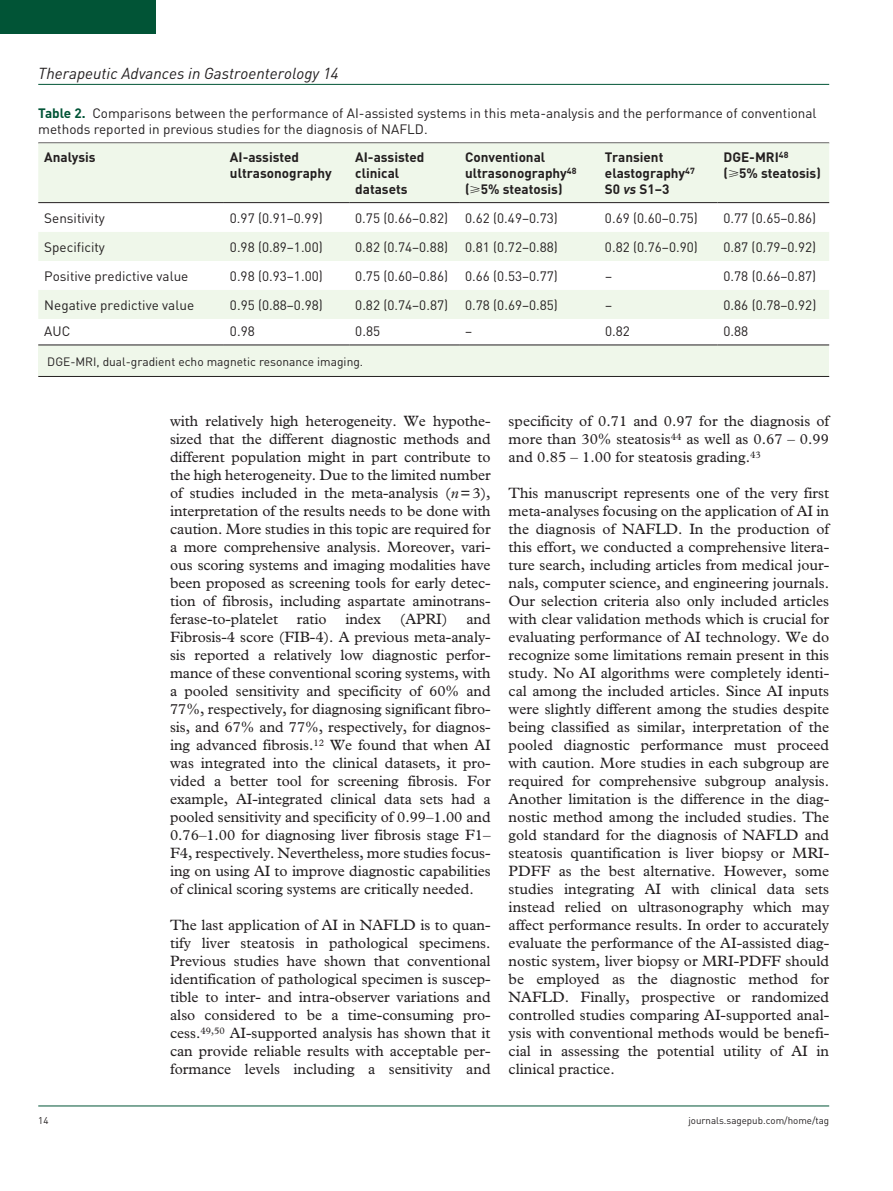
<style>
.page{position:relative;width:893px;height:1191px;background:#fff}
.page>*{position:absolute;margin:0;border:0;box-sizing:border-box;transform-origin:0 0}
.t1{font:italic 15.75px "DIN";color:#231f20}
.t2{font:15px/18px "Plantin Std";color:#231f20;text-align:justify}
.t3{font:13.5px/15.8px "DIN";color:#231f20}
.t4{font:700 13.5px/15.8px "DIN";color:#231f20}
.t5{font:12px "DIN";color:#231f20}
.t6{font:9.75px "DIN";color:#231f20}
.s1{font-weight:700;color:#015436}
.s2{font-style:italic}
</style>
<div class="page">
<hr style="left:38px;top:84px;width:791px;height:1px;background:#015436">
<hr style="left:38px;top:1105px;width:791px;height:1px;background:#015436">
<div style="left:0;top:0;width:155px;height:34px;background:#015436"></div>
<div style="left:38px;top:344px;width:791px;height:32px;background:#eff7ea"></div>
<hr style="left:38px;top:376px;width:791px;height:1px;background:#231f20">
<div style="left:38px;top:143px;width:791px;height:59px;background:#eff7ea"></div>
<svg style="left:38px;top:203px;width:791px;height:116px;fill:#eff7ea"></svg>
<hr style="left:38px;top:202px;width:186px;height:1px;background:#231f20">
<hr style="left:224px;top:202px;width:125px;height:1px;background:#231f20">
<hr style="left:349px;top:202px;width:110px;height:1px;background:#231f20">
<hr style="left:459px;top:202px;width:140px;height:1px;background:#231f20">
<hr style="left:599px;top:202px;width:118px;height:1px;background:#231f20">
<hr style="left:717px;top:202px;width:112px;height:1px;background:#231f20">
<hr style="left:38px;top:344px;width:186px;height:1px;background:#231f20">
<hr style="left:224px;top:344px;width:125px;height:1px;background:#231f20">
<hr style="left:349px;top:344px;width:110px;height:1px;background:#231f20">
<hr style="left:459px;top:344px;width:140px;height:1px;background:#231f20">
<hr style="left:599px;top:344px;width:118px;height:1px;background:#231f20">
<hr style="left:717px;top:344px;width:112px;height:1px;background:#231f20">
<p class="t1" style="left:38px;top:63px;width:302px">Therapeutic Advances in Gastroenterology 14</p>
<p class="t3" style="left:38px;top:105px;width:780px"><span class="s1">Table 2.</span> Comparisons between the performance of AI-assisted systems in this meta-analysis and the performance of conventional methods reported in previous studies for the diagnosis of NAFLD.</p>
<p class="t4" style="left:44px;top:149px;width:53px">Analysis</p>
<p class="t4" style="left:230px;top:149px;width:103px">AI-assisted ultrasonography</p>
<p class="t4" style="left:355px;top:149px;width:71px">AI-assisted clinical datasets</p>
<p class="t4" style="left:465px;top:149px;width:113px">Conventional ultrasonography<sup>48 </sup>(⩾5% steatosis)</p>
<p class="t4" style="left:605px;top:149px;width:91px">Transient elastography<sup>47<br></sup>S0 <span class="s2">vs</span> S1–3</p>
<p class="t4" style="left:723px;top:149px;width:99px">DGE-MRI<sup>48 </sup>(⩾5% steatosis)</p>
<p class="t3" style="left:44px;top:210px;width:62px">Sensitivity</p>
<p class="t3" style="left:230px;top:210px;width:94px">0.97 (0.91–0.99)</p>
<p class="t3" style="left:355px;top:210px;width:94px">0.75 (0.66–0.82)</p>
<p class="t3" style="left:465px;top:210px;width:94px">0.62 (0.49–0.73)</p>
<p class="t3" style="left:605px;top:210px;width:94px">0.69 (0.60–0.75)</p>
<p class="t3" style="left:723px;top:210px;width:94px">0.77 (0.65–0.86)</p>
<p class="t3" style="left:44px;top:239px;width:62px">Specificity</p>
<p class="t3" style="left:230px;top:239px;width:94px">0.98 (0.89–1.00)</p>
<p class="t3" style="left:355px;top:239px;width:94px">0.82 (0.74–0.88)</p>
<p class="t3" style="left:465px;top:239px;width:94px">0.81 (0.72–0.88)</p>
<p class="t3" style="left:605px;top:239px;width:94px">0.82 (0.76–0.90)</p>
<p class="t3" style="left:723px;top:239px;width:94px">0.87 (0.79–0.92)</p>
<p class="t3" style="left:44px;top:268px;width:146px">Positive predictive value</p>
<p class="t3" style="left:230px;top:268px;width:94px">0.98 (0.93–1.00)</p>
<p class="t3" style="left:355px;top:268px;width:94px">0.75 (0.60–0.86)</p>
<p class="t3" style="left:465px;top:268px;width:94px">0.66 (0.53–0.77)</p>
<p class="t3" style="left:605px;top:268px;width:9px">–</p>
<p class="t3" style="left:723px;top:268px;width:94px">0.78 (0.66–0.87)</p>
<p class="t3" style="left:44px;top:297px;width:151px">Negative predictive value</p>
<p class="t3" style="left:230px;top:297px;width:94px">0.95 (0.88–0.98)</p>
<p class="t3" style="left:355px;top:297px;width:94px">0.82 (0.74–0.87)</p>
<p class="t3" style="left:465px;top:297px;width:94px">0.78 (0.69–0.85)</p>
<p class="t3" style="left:605px;top:297px;width:9px">–</p>
<p class="t3" style="left:723px;top:297px;width:94px">0.86 (0.78–0.92)</p>
<p class="t3" style="left:44px;top:323px;width:28px">AUC</p>
<p class="t3" style="left:230px;top:323px;width:26px">0.98</p>
<p class="t3" style="left:355px;top:323px;width:26px">0.85</p>
<p class="t3" style="left:465px;top:323px;width:9px">–</p>
<p class="t3" style="left:605px;top:323px;width:26px">0.82</p>
<p class="t3" style="left:723px;top:323px;width:26px">0.88</p>
<p class="t5" style="left:47px;top:354px;width:317px">DGE-MRI, dual-gradient echo magnetic resonance imaging.</p>
<p class="t2" style="left:170px;top:412px;width:322px">with relatively high heterogeneity. We hypothe&shy;sized that the different diagnostic methods and different population might in part contribute to the high heterogeneity. Due to the limited number of studies included in the meta-analysis (<span class="s2">n</span>=3), interpretation of the results needs to be done with caution. More studies in this topic are required for a more comprehensive analysis. Moreover, vari&shy;ous scoring systems and imaging modalities have been proposed as screening tools for early detec&shy;tion of fibrosis, including aspartate aminotrans&shy;ferase-to-platelet</p>
<p class="t2" style="left:170px;top:610px;width:322px;text-indent:296px">and Fibrosis-4 score (FIB-4). A previous meta-analy&shy;sis reported a relatively low diagnostic perfor&shy;mance of these conventional scoring systems, with a pooled sensitivity and specificity of 60% and 77%, respectively, for diagnosing significant fibro&shy;sis, and 67% and 77%, respectively, for diagnos&shy;ing advanced fibrosis.<sup>12</sup> We found that when AI was integrated into the clinical datasets, it pro&shy;vided a better tool for screening fibrosis. For example, AI-integrated clinical data sets had a pooled sensitivity and specificity of 0.99–1.00 and 0.76–1.00 for diagnosing liver fibrosis stage F1– F4, respectively. Nevertheless, more studies focus&shy;ing on using AI to improve diagnostic capabilities of clinical scoring systems are critically needed.</p>
<p class="t2" style="left:170px;top:916px;width:322px">The last application of AI in NAFLD is to quan&shy;tify liver steatosis in pathological specimens.<br>Previous studies have shown that conventional identification of pathological specimen is suscep&shy;tible to inter- and intra-observer variations and also considered to be a time-consuming pro&shy;cess.<sup>49,50</sup> AI-supported analysis has shown that it can provide reliable results with acceptable per&shy;formance levels including a sensitivity and</p>
<p class="t2" style="left:297px;top:610px;width:31px">ratio</p>
<p class="t2" style="left:345px;top:610px;width:37px">index</p>
<p class="t2" style="left:400px;top:610px;width:49px">(APRI)</p>
<p class="t2" style="left:509px;top:412px;width:322px">specificity of 0.71 and 0.97 for the diagnosis of more than 30% steatosis<sup>44</sup> as well as 0.67 – 0.99 and 0.85 – 1.00 for steatosis grading.<sup>43</sup></p>
<p class="t2" style="left:509px;top:484px;width:322px">This manuscript represents one of the very first meta-analyses focusing on the application of AI in the diagnosis of NAFLD. In the production of this effort, we conducted a comprehensive litera&shy;ture search, including articles from medical jour&shy;nals, computer science, and engineering journals.<br>Our selection criteria also only included articles with clear validation methods which is crucial for evaluating performance of AI technology. We do recognize some limitations remain present in this study. No AI algorithms were completely identi&shy;cal among the included articles. Since AI inputs were slightly different among the studies despite being classified as similar, interpretation of the pooled diagnostic performance must proceed with caution. More studies in each subgroup are required for comprehensive subgroup analysis.<br>Another limitation is the difference in the diag&shy;nostic method among the included studies. The gold standard for the diagnosis of NAFLD and steatosis quantification is liver biopsy or MRI-PDFF as the best alternative. However, some studies integrating AI with clinical data sets instead relied on ultrasonography which may affect performance results. In order to accurately evaluate the performance of the AI-assisted diag&shy;nostic system, liver biopsy or MRI-PDFF should be employed as the diagnostic method for NAFLD. Finally, prospective or randomized controlled studies comparing AI-supported anal&shy;ysis with conventional methods would be benefi&shy;cial in assessing the potential utility of AI in clinical practice.</p>
<p class="t6" style="left:38px;top:1114px;width:12px">14</p>
<p class="t6" style="left:688px;top:1114px;width:142px">journals.sagepub.com/home/tag</p>
</div>
